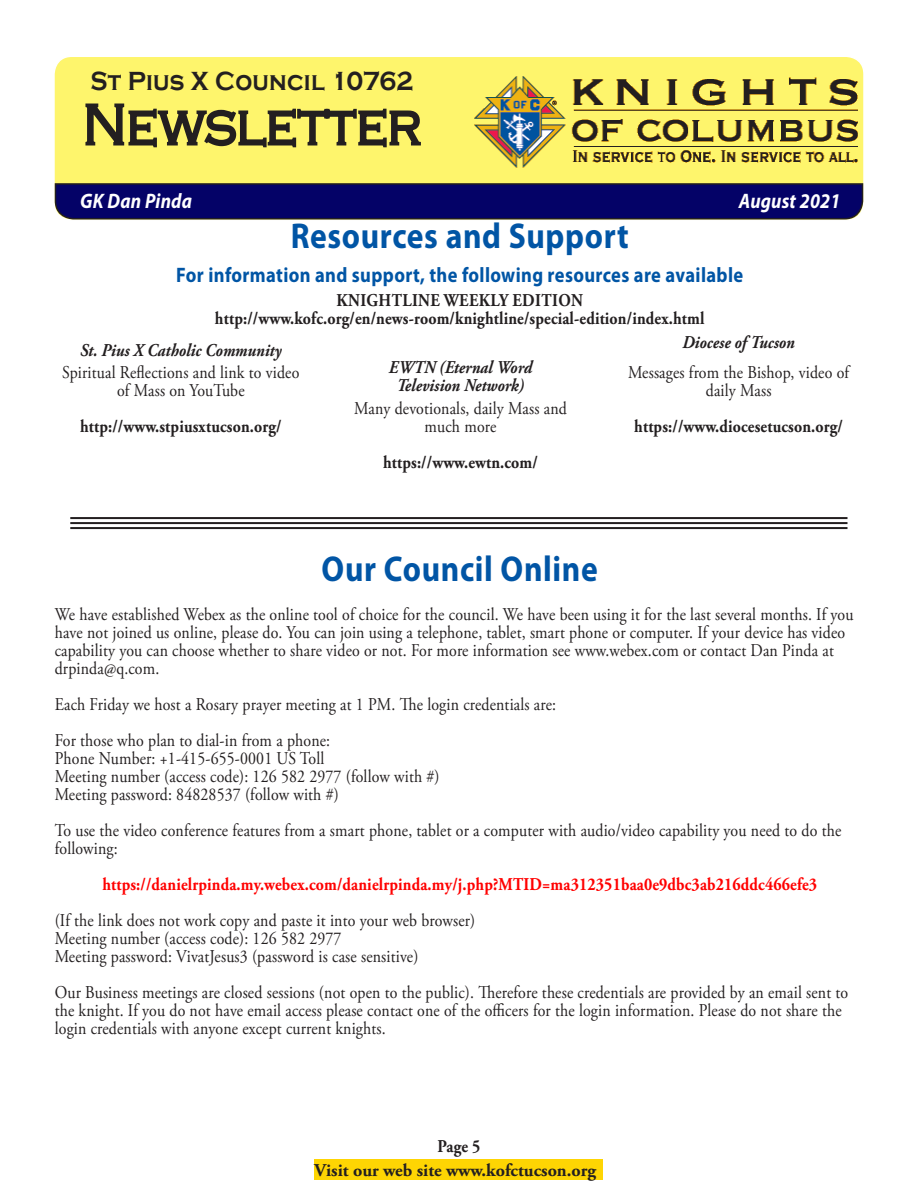
<style>
.page{position:relative;width:918px;height:1188px;background:#fff}
.page>*{position:absolute;margin:0;border:0;box-sizing:border-box;transform-origin:0 0}
.t1{font:300 58.5px "Copperplate Gothic";letter-spacing:.01em;color:#231f20;scale:.88 1}
.BOLD_BLUE_PRINT_Cent{font:700 36px "Myriad Pro";letter-spacing:.02em;color:#0155a5;scale:.88 1}
.t2{font:700 27px "Copperplate Gothic";letter-spacing:.01em;color:#231f20;scale:.88 1}
.BOLD_BLUE_PRINT_Cent-2{font:700 21px "Myriad Pro";letter-spacing:.02em;color:#0155a5;scale:.88 1}
.t3{font:italic 700 21px "Myriad Pro";letter-spacing:.01em;color:#fff;scale:.88 1}
.EVENT_TEXT{font:18px/18px "Adobe Garamond Pro";letter-spacing:.01em;color:#231f20;scale:.88 1}
.EVENT_TEXT-2{font:700 18px/24.2px "Adobe Garamond Pro";letter-spacing:.01em;color:#231f20;text-align:center;scale:.88 1}
.EVENT_TEXT-3{font:700 18px "Adobe Garamond Pro";letter-spacing:.01em;color:#f00;scale:.88 1}
.Book_Title{font:italic 700 18px/18px "Adobe Garamond Pro";color:#231f20;text-align:center;scale:.88 1}
.EVENT_TEXT_Centered{font:700 18px "Adobe Garamond Pro";letter-spacing:.025em;color:#231f20;scale:.88 1}
</style>
<div class="page">
<div style="left:54px;top:56px;width:810px;height:164px;background:#fef56c;border-radius:18px"></div>
<div style="left:53px;top:56px;width:812px;height:165px;border:2px solid #fff;border-radius:18px"></div>
<div style="left:315px;top:1159px;width:288px;height:21px;background:#fed503"></div>
<hr style="left:70px;top:517px;width:778px;height:2px;background:#231f20">
<hr style="left:70px;top:522px;width:778px;height:2px;background:#231f20">
<hr style="left:70px;top:527px;width:778px;height:2px;background:#231f20">
<svg style="left:54px;top:182px;width:810px;height:38px;background:#131163"></svg>
<svg style="left:85px;top:103px;width:336px;height:45px"></svg>
<img style="left:474px;top:77px;width:384px;height:90px">
<h3 class="t2" style="left:90px;top:66px;width:369px">St Pius X Council 10762</h3>
<h1 class="t1" style="left:83px;top:93px;width:385px">Newsletter</h1>
<p class="t3" style="left:80px;top:187px;width:129px">GK Dan Pinda</p>
<p class="t3" style="left:739px;top:187px;width:117px">August 2021</p>
<p class="BOLD_BLUE_PRINT_Cent" style="left:291px;top:212px;width:386px">Resources and Support</p>
<p class="BOLD_BLUE_PRINT_Cent-2" style="left:176px;top:262px;width:646px">For information and support, the following resources are available</p>
<p class="EVENT_TEXT_Centered" style="left:336px;top:290px;width:282px">KNIGHTLINE WEEKLY EDITION</p>
<p class="EVENT_TEXT-2" style="left:215px;top:307px;width:558px">http://www.kofc.org/en/news-room/knightline/special-edition/index.html</p>
<p class="Book_Title" style="left:80px;top:342px;width:230px">St. Pius X Catholic Community</p>
<p class="EVENT_TEXT" style="left:62px;top:364px;width:271px;text-align:center">Spiritual Reflections and link to video of Mass on YouTube</p>
<p class="EVENT_TEXT-2" style="left:80px;top:415px;width:231px">http://www.stpiusxtucson.org/</p>
<p class="Book_Title" style="left:682px;top:333px;width:129px">Diocese of Tucson</p>
<p class="EVENT_TEXT" style="left:628px;top:364px;width:253px;text-align:center">Messages from the Bishop, video of daily Mass</p>
<p class="EVENT_TEXT-2" style="left:634px;top:415px;width:239px">https://www.diocesetucson.org/</p>
<p class="Book_Title" style="left:389px;top:358px;width:164px">EWTN (Eternal Word<br>Television Network)</p>
<p class="EVENT_TEXT" style="left:354px;top:400px;width:243px;text-align:center">Many devotionals, daily Mass and much more</p>
<p class="EVENT_TEXT-2" style="left:383px;top:451px;width:177px">https://www.ewtn.com/</p>
<p class="BOLD_BLUE_PRINT_Cent" style="left:322px;top:545px;width:315px">Our Council Online</p>
<p class="EVENT_TEXT" style="left:55px;top:606px;width:909px">We have established Webex as the online tool of choice for the council. We have been using it for the last several months. If you have not joined us online, please do. You can join using a telephone, tablet, smart phone or computer. If your device has video capability you can choose whether to share video or not. For more information see www.webex.com or contact Dan Pinda at drpinda@q.com.</p>
<p class="EVENT_TEXT" style="left:55px;top:696px;width:571px">Each Friday we host a Rosary prayer meeting at 1 PM. The login credentials are:</p>
<p class="EVENT_TEXT" style="left:55px;top:732px;width:315px">For those who plan to dial-in from a phone:</p>
<p class="EVENT_TEXT" style="left:55px;top:750px;width:308px">Phone Number: +1-415-655-0001 US Toll</p>
<p class="EVENT_TEXT" style="left:55px;top:768px;width:439px">Meeting number (access code): 126 582 2977 (follow with #)</p>
<p class="EVENT_TEXT" style="left:55px;top:786px;width:324px">Meeting password: 84828537 (follow with #)</p>
<p class="EVENT_TEXT" style="left:55px;top:822px;width:895px">To use the video conference features from a smart phone, tablet or a computer with audio/video capability you need to do the following:</p>
<p class="EVENT_TEXT-3" style="left:102px;top:874px;width:814px">https://danielrpinda.my.webex.com/danielrpinda.my/j.php?MTID=ma312351baa0e9dbc3ab216ddc466efe3</p>
<p class="EVENT_TEXT" style="left:55px;top:912px;width:479px">(If the link does not work copy and paste it into your web browser)</p>
<p class="EVENT_TEXT" style="left:55px;top:930px;width:327px">Meeting number (access code): 126 582 2977</p>
<p class="EVENT_TEXT" style="left:55px;top:948px;width:415px">Meeting password: VivatJesus3 (password is case sensitive)</p>
<p class="EVENT_TEXT" style="left:55px;top:984px;width:903px">Our Business meetings are closed sessions (not open to the public). Therefore these credentials are provided by an email sent to the knight. If you do not have email access please contact one of the officers for the login information. Please do not share the login credentials with anyone except current knights.</p>
<p class="EVENT_TEXT-2" style="left:315px;top:1135px;width:321px">Page 5<br>Visit our web site www.kofctucson.org</p>
</div>
